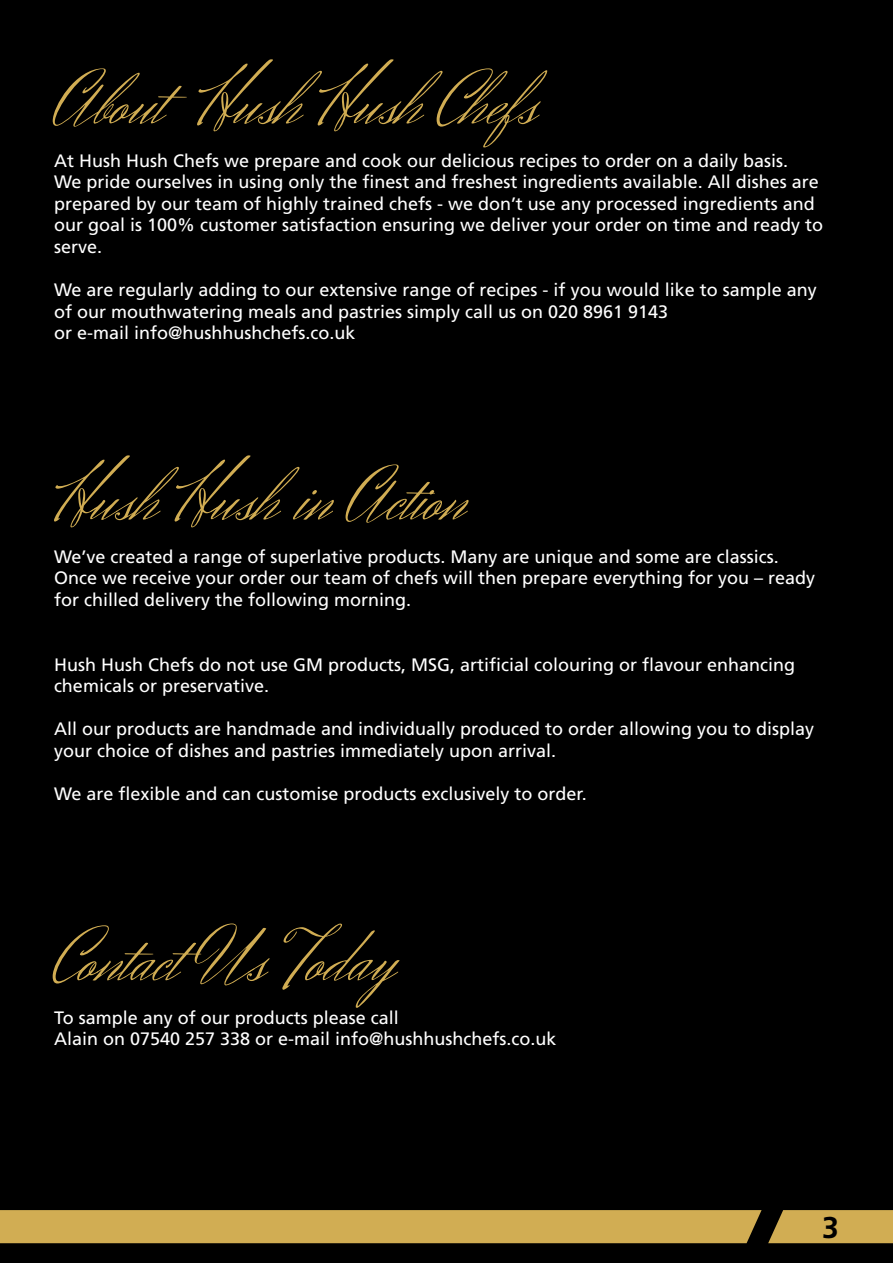
<style>
.page{position:relative;width:893px;height:1263px;background:#fff}
.page>*{position:absolute;margin:0;border:0;box-sizing:border-box;transform-origin:0 0}
.t1{font:75px "Herr Von Muellerhoff";color:#d1ad53}
.t2{font:700 30px "Frutiger LT Std";color:#000}
.t3{font:18px/21.6px "Frutiger LT Std";color:#fff}
</style>
<div class="page">
<div style="left:762px;top:0;width:131px;height:1263px;background:#000"></div>
<div style="left:0;top:0;width:762px;height:1263px;background:#000"></div>
<svg style="left:768px;top:1210px;width:125px;height:33px"></svg>
<h1 class="t1" style="left:54px;top:54px;width:514px">About Hush Hush Chefs</h1>
<p class="t3" style="left:54px;top:150px;width:771px">At Hush Hush Chefs we prepare and cook our delicious recipes to order on a daily basis.<br>We pride ourselves in using only the finest and freshest ingredients available. All dishes are prepared by our team of highly trained chefs - we don’t use any processed ingredients and our goal is 100% customer satisfaction ensuring we deliver your order on time and ready to serve.</p>
<p class="t3" style="left:54px;top:279px;width:764px">We are regularly adding to our extensive range of recipes - if you would like to sample any of our mouthwatering meals and pastries simply call us on 020 8961 9143<br>or e-mail info@hushhushchefs.co.uk</p>
<h1 class="t1" style="left:54px;top:450px;width:413px">Hush Hush in Action</h1>
<p class="t3" style="left:54px;top:546px;width:763px">We’ve created a range of superlative products. Many are unique and some are classics.<br>Once we receive your order our team of chefs will then prepare everything for you – ready for chilled delivery the following morning.</p>
<p class="t3" style="left:54px;top:654px;width:743px">Hush Hush Chefs do not use GM products, MSG, artificial colouring or flavour enhancing chemicals or preservative.</p>
<p class="t3" style="left:54px;top:718px;width:762px">All our products are handmade and individually produced to order allowing you to display your choice of dishes and pastries immediately upon arrival.</p>
<p class="t3" style="left:54px;top:783px;width:534px">We are flexible and can customise products exclusively to order.</p>
<h1 class="t1" style="left:54px;top:911px;width:343px">Contact Us Today</h1>
<p class="t3" style="left:54px;top:1006px;width:504px">To sample any of our products please call<br>Alain on 07540 257 338 or e-mail info@hushhushchefs.co.uk</p>
<h2 class="t2" style="left:822px;top:1210px;width:18px">3</h2>
</div>
